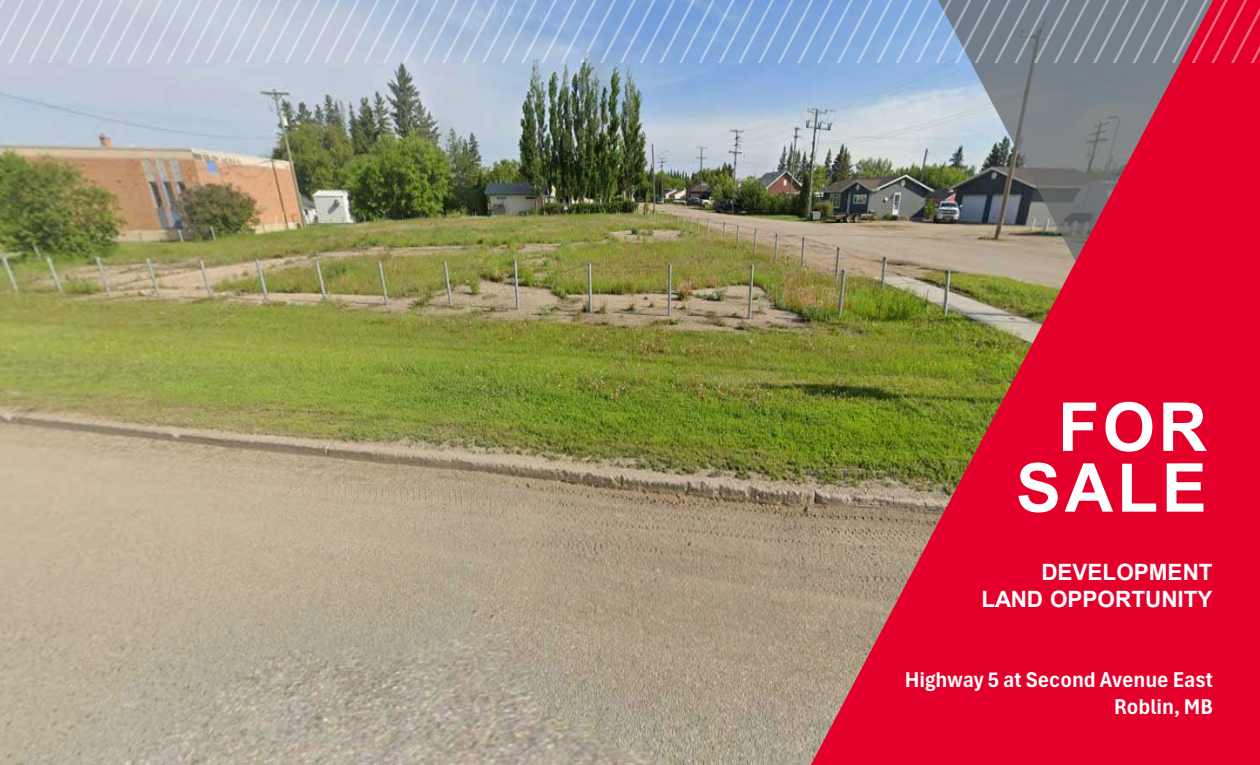
<style>
.page{position:relative;width:1260px;height:765px;background:#fff}
.page>*{position:absolute;margin:0;border:0;box-sizing:border-box;transform-origin:0 0}
.t1{font:700 67.5px/60.8px "Arial";letter-spacing:.055em;color:#fff;text-align:right}
.t2{font:700 condensed 22.5px/27.2px "Aptos";color:#fff;text-align:right}
.t3{font:700 22.5px/27px "Arial";color:#fff;text-align:right}
</style>
<div class="page">
<img style="left:0;top:63px;width:811px;height:702px">
<img style="left:811px;top:63px;width:449px;height:702px">
<img style="left:0;top:0;width:1260px;height:63px">
<p class="t1" style="left:1016px;top:398px;width:193px">FOR<br>SALE</p>
<p class="t3" style="left:981px;top:559px;width:233px">DEVELOPMENT<br>LAND OPPORTUNITY</p>
<p class="t2" style="left:905px;top:665px;width:310px">Highway 5 at Second Avenue East<br>Roblin, MB</p>
</div>
